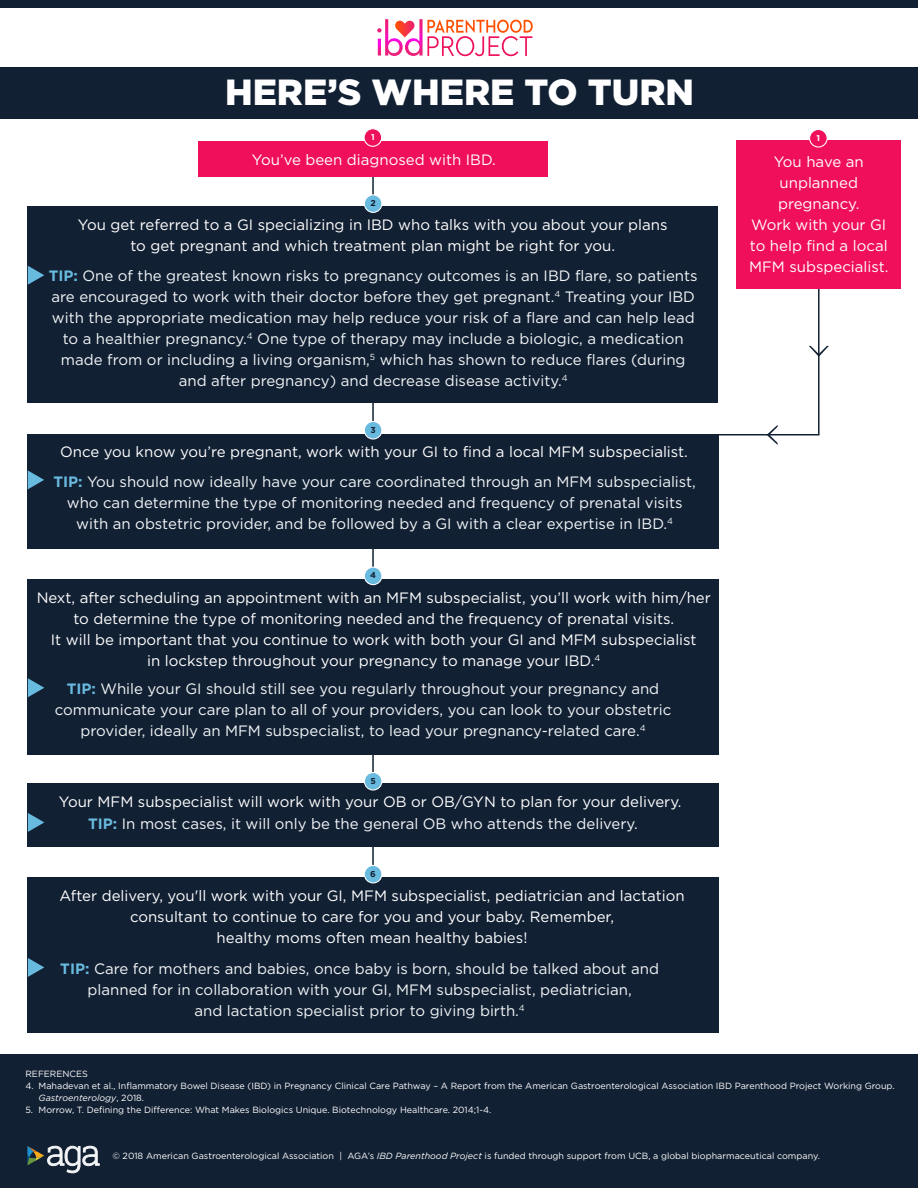
<style>
.page{position:relative;width:918px;height:1188px;background:#fff}
.page>*{position:absolute;margin:0;border:0;box-sizing:border-box;transform-origin:0 0}
.t1{font:900 36.3px "Gotham";color:#fff}
.t2{font:15px/21px "Gotham";color:#fff;text-align:center}
.t3{font:15px/21px "Gotham";color:#f2f6f8;text-align:center}
.t4{font:9px/12px "Gotham";color:#fff}
.t5{font:700 8.55px "Gotham";color:#122033}
.t6{font:700 8.55px "Gotham";color:#fff}
.s1{font-weight:700;color:#69badf}
.s2{color:#f2f6f8}
.s3{font-style:italic}
</style>
<div class="page">
<div style="left:0;top:0;width:918px;height:7px;background:#122033"></div>
<div style="left:0;top:1055px;width:918px;height:133px;background:#122033"></div>
<hr style="left:372px;top:162px;width:2px;height:710px;background:#122033">
<div style="left:0;top:67px;width:918px;height:51px;background:#122033"></div>
<svg style="left:377px;top:19px;width:156px;height:37px"></svg>
<div style="left:28px;top:206px;width:690px;height:197px;background:#122033"></div>
<div style="left:28px;top:434px;width:691px;height:115px;background:#122033"></div>
<svg style="left:28px;top:266px;width:16px;height:19px"></svg>
<svg style="left:28px;top:470px;width:16px;height:19px"></svg>
<div style="left:28px;top:579px;width:691px;height:175px;background:#122033"></div>
<svg style="left:28px;top:678px;width:16px;height:19px"></svg>
<div style="left:28px;top:784px;width:691px;height:63px;background:#122033"></div>
<svg style="left:28px;top:813px;width:16px;height:19px"></svg>
<div style="left:28px;top:877px;width:691px;height:156px;background:#122033"></div>
<svg style="left:28px;top:958px;width:16px;height:19px"></svg>
<div style="left:364px;top:195px;width:18px;height:17px;background:#69badf;border-radius:50%"></div>
<div style="left:364px;top:194px;width:18px;height:19px;border:1px solid #fff;border-radius:50%"></div>
<div style="left:364px;top:421px;width:18px;height:18px;background:#69badf;border-radius:50%"></div>
<div style="left:364px;top:421px;width:18px;height:19px;border:1px solid #fff;border-radius:50%"></div>
<div style="left:364px;top:567px;width:18px;height:18px;background:#69badf;border-radius:50%"></div>
<div style="left:364px;top:567px;width:18px;height:18px;border:1px solid #fff;border-radius:50%"></div>
<div style="left:364px;top:772px;width:18px;height:18px;background:#69badf;border-radius:50%"></div>
<div style="left:364px;top:772px;width:18px;height:19px;border:1px solid #fff;border-radius:50%"></div>
<div style="left:364px;top:865px;width:18px;height:18px;background:#69badf;border-radius:50%"></div>
<div style="left:364px;top:865px;width:18px;height:18px;border:1px solid #fff;border-radius:50%"></div>
<svg style="left:719px;top:289px;width:110px;height:156px"></svg>
<svg style="left:27px;top:1146px;width:73px;height:27px"></svg>
<div style="left:198px;top:141px;width:350px;height:36px;background:#ef0f5a"></div>
<div style="left:364px;top:129px;width:18px;height:17px;background:#ef0f5a;border-radius:50%"></div>
<div style="left:364px;top:128px;width:18px;height:19px;border:1px solid #fff;border-radius:50%"></div>
<div style="left:736px;top:141px;width:165px;height:148px;background:#ef0f5a"></div>
<div style="left:810px;top:129px;width:17px;height:18px;background:#ef0f5a;border-radius:50%"></div>
<div style="left:809px;top:129px;width:19px;height:19px;border:1px solid #fff;border-radius:50%"></div>
<h1 class="t1" style="left:225px;top:71px;width:471px">HERE’S WHERE TO TURN</h1>
<p class="t6" style="left:371px;top:131px;width:5px">1</p>
<p class="t2" style="left:252px;top:149px;width:245px">You’ve been diagnosed with IBD.</p>
<p class="t5" style="left:370px;top:198px;width:7px">2</p>
<p class="t2" style="left:78px;top:215px;width:591px">You get referred to a GI specializing in IBD who talks with you about your plans to get pregnant and which treatment plan might be right for you.</p>
<p class="t3" style="left:49px;top:266px;width:650px"><span class="s1">TIP:</span> One of the greatest known risks to pregnancy outcomes is an IBD flare, so patients are encouraged to work with their doctor before they get pregnant.<sup>4</sup> Treating your IBD with the appropriate medication may help reduce your risk of a flare and can help lead to a healthier pregnancy.<sup>4</sup> One type of therapy may include a biologic, a medication made from or including a living organism,<sup>5</sup> which has shown to reduce flares (during and after pregnancy) and decrease disease activity.<sup>4</sup></p>
<p class="t5" style="left:370px;top:424px;width:7px">3</p>
<p class="t2" style="left:53px;top:437px;width:644px;line-height:29.2px">Once you know you’re pregnant, work with your GI to find a local MFM subspecialist.<br><span class="s1">TIP:</span> <span class="s2">You should now ideally have your care coordinated through an MFM subspecialist,</span></p>
<p class="t3" style="left:67px;top:492px;width:617px">who can determine the type of monitoring needed and frequency of prenatal visits with an obstetric provider, and be followed by a GI with a clear expertise in IBD.<sup>4</sup></p>
<p class="t5" style="left:370px;top:570px;width:7px">4</p>
<p class="t2" style="left:37px;top:587px;width:676px">Next, after scheduling an appointment with an MFM subspecialist, you’ll work with him/her to determine the type of monitoring needed and the frequency of prenatal visits.<br>It will be important that you continue to work with both your GI and MFM subspecialist<br>in lockstep throughout your pregnancy to manage your IBD.<sup>4</sup></p>
<p class="t3" style="left:55px;top:678px;width:618px"><span class="s1">TIP:</span> While your GI should still see you regularly throughout your pregnancy and communicate your care plan to all of your providers, you can look to your obstetric provider, ideally an MFM subspecialist, to lead your pregnancy-related care.<sup>4</sup></p>
<p class="t5" style="left:370px;top:775px;width:7px">5</p>
<p class="t2" style="left:88px;top:791px;width:595px;line-height:21.8px;text-align:left;text-indent:-29px">Your MFM subspecialist will work with your OB or OB/GYN to plan for your delivery.<br><span class="s1">TIP:</span> <span class="s2">In most cases, it will only be the general OB who attends the delivery.</span></p>
<p class="t5" style="left:370px;top:868px;width:7px">6</p>
<p class="t2" style="left:59px;top:885px;width:627px">After delivery, you'll work with your GI, MFM subspecialist, pediatrician and lactation consultant to continue to care for you and your baby. Remember,<br>healthy moms often mean healthy babies!</p>
<p class="t3" style="left:60px;top:958px;width:600px"><span class="s1">TIP:</span> Care for mothers and babies, once baby is born, should be talked about and planned for in collaboration with your GI, MFM subspecialist, pediatrician,<br>and lactation specialist prior to giving birth.<sup>4</sup></p>
<p class="t6" style="left:817px;top:132px;width:5px">1</p>
<p class="t2" style="left:749px;top:151px;width:141px">You have an unplanned pregnancy.<br>Work with your GI to help find a local<br>MFM subspecialist.</p>
<p class="t4" style="left:25px;top:1068px;width:64px">REFERENCES</p>
<p class="t4" style="left:39px;top:1080px;width:858px;text-indent:-13px">4. Mahadevan et al., Inflammatory Bowel Disease (IBD) in Pregnancy Clinical Care Pathway – A Report from the American Gastroenterological Association IBD Parenthood Project Working Group.<br><span class="s3">Gastroenterology</span>, 2018.</p>
<p class="t4" style="left:25px;top:1104px;width:467px">5. Morrow, T. Defining the Difference: What Makes Biologics Unique. Biotechnology Healthcare. 2014;1-4.</p>
<p class="t4" style="left:112px;top:1150px;width:709px">© 2018 American Gastroenterological Association | AGA’s <span class="s3">IBD Parenthood Project</span> is funded through support from UCB, a global biopharmaceutical company.</p>
</div>
